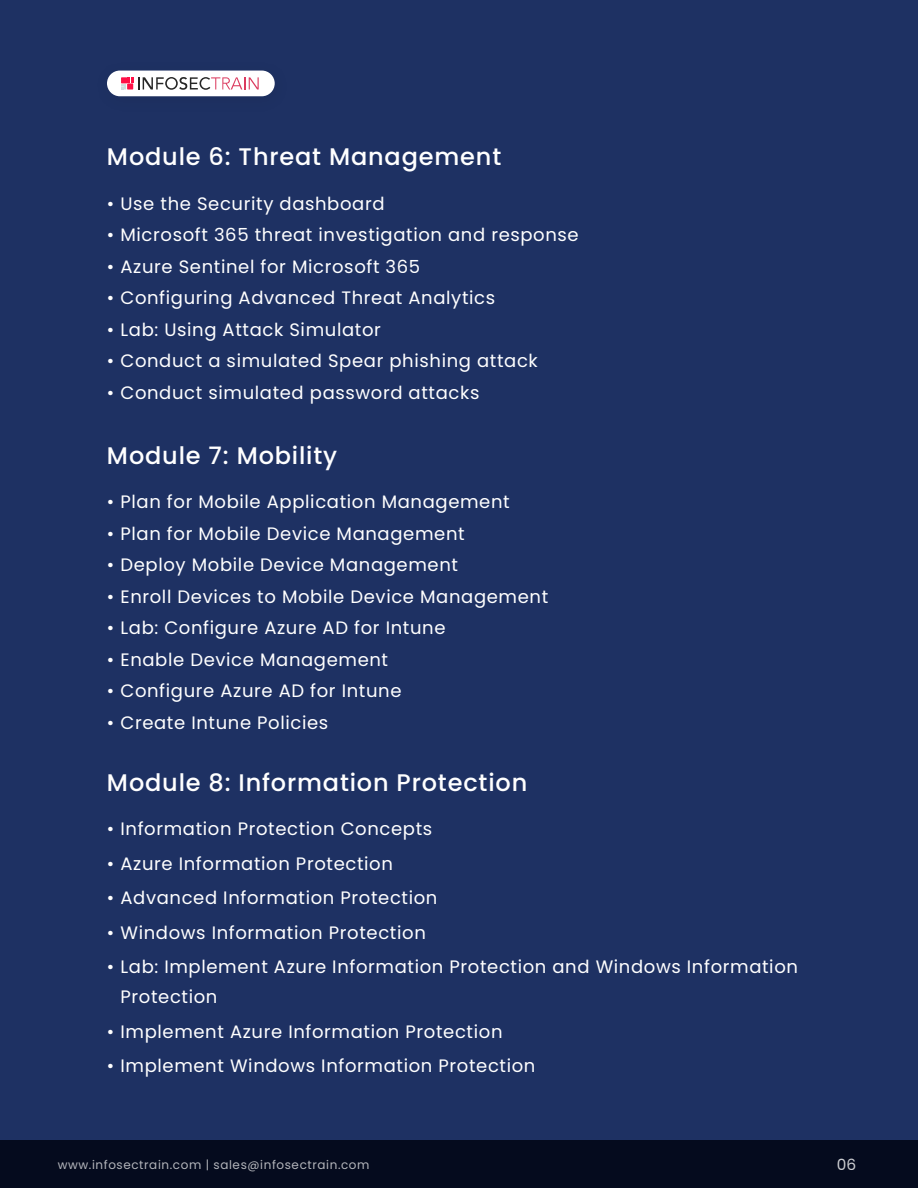
<style>
.page{position:relative;width:918px;height:1188px;background:#1e3163}
.page>*{position:absolute;margin:0;border:0;box-sizing:border-box;transform-origin:0 0}
.t1{font:500 24px "Poppins";letter-spacing:.035em;color:#fff}
.t2{font:18px/30px "Poppins";letter-spacing:.035em;color:#fff}
.t3{font:15.45px "Poppins";color:#fff}
.t4{font:12px "Poppins";letter-spacing:.05em;color:#fff}
</style>
<div class="page">
<img style="left:107px;top:70px;width:168px;height:27px">
<div style="left:107px;top:71px;width:168px;height:25px;background:#fff;border-radius:13px"></div>
<svg style="left:121px;top:77px;width:138px;height:13px"></svg>
<div style="left:0;top:1140px;width:918px;height:48px;background:#050b1e"></div>
<h1 class="t1" style="left:107px;top:143px;width:396px">Module 6: Threat Management</h1>
<p class="t2" style="left:107px;top:188px;width:279px">• Use the Security dashboard</p>
<p class="t2" style="left:107px;top:220px;width:473px">• Microsoft 365 threat investigation and response</p>
<p class="t2" style="left:107px;top:251px;width:315px">• Azure Sentinel for Microsoft 365</p>
<p class="t2" style="left:107px;top:283px;width:390px">• Configuring Advanced Threat Analytics</p>
<p class="t2" style="left:107px;top:314px;width:275px">• Lab: Using Attack Simulator</p>
<p class="t2" style="left:107px;top:346px;width:432px">• Conduct a simulated Spear phishing attack</p>
<p class="t2" style="left:107px;top:377px;width:374px">• Conduct simulated password attacks</p>
<h1 class="t1" style="left:107px;top:441px;width:232px">Module 7: Mobility</h1>
<p class="t2" style="left:107px;top:487px;width:404px">• Plan for Mobile Application Management</p>
<p class="t2" style="left:107px;top:518px;width:359px">• Plan for Mobile Device Management</p>
<p class="t2" style="left:107px;top:550px;width:353px">• Deploy Mobile Device Management</p>
<p class="t2" style="left:107px;top:581px;width:443px">• Enroll Devices to Mobile Device Management</p>
<p class="t2" style="left:107px;top:613px;width:340px">• Lab: Configure Azure AD for Intune</p>
<p class="t2" style="left:107px;top:644px;width:283px">• Enable Device Management</p>
<p class="t2" style="left:107px;top:676px;width:296px">• Configure Azure AD for Intune</p>
<p class="t2" style="left:107px;top:707px;width:223px">• Create Intune Policies</p>
<h1 class="t1" style="left:107px;top:768px;width:422px">Module 8: Information Protection</h1>
<p class="t2" style="left:107px;top:814px;width:327px">• Information Protection Concepts</p>
<p class="t2" style="left:107px;top:848px;width:287px">• Azure Information Protection</p>
<p class="t2" style="left:107px;top:883px;width:332px">• Advanced Information Protection</p>
<p class="t2" style="left:107px;top:917px;width:320px">• Windows Information Protection</p>
<p class="t2" style="left:120px;top:952px;width:679px;text-indent:-14px">• Lab: Implement Azure Information Protection and Windows Information<br>Protection</p>
<p class="t2" style="left:107px;top:1017px;width:397px">• Implement Azure Information Protection</p>
<p class="t2" style="left:107px;top:1051px;width:430px">• Implement Windows Information Protection</p>
<p class="t4" style="left:58px;top:1158px;width:313px">www.infosectrain.com | sales@infosectrain.com</p>
<p class="t3" style="left:836px;top:1156px;width:21px">06</p>
</div>
